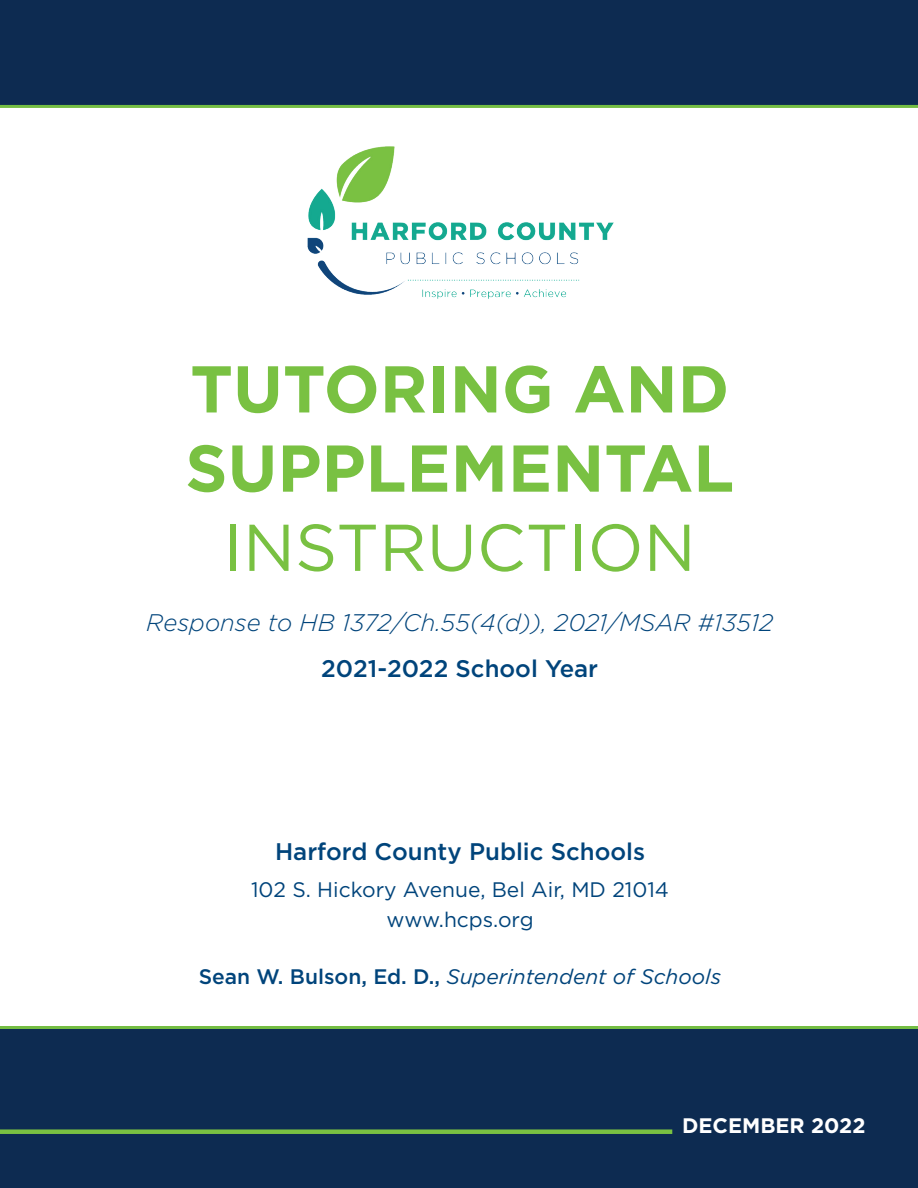
<style>
.page{position:relative;width:918px;height:1188px;background:#fff}
.page>*{position:absolute;margin:0;border:0;box-sizing:border-box;transform-origin:0 0}
.t1{font:700 66px/79.2px "Gotham";color:#79c142}
.t2{font:66px "Gotham";color:#79c142}
.t3{font:500 24px "Gotham";color:#00447b}
.t4{font:italic 300 24px "Gotham";color:#00447b}
.t5{font:21px/30px "Gotham";color:#00447b;text-align:center}
.t6{font:italic 21px "Gotham";color:#00447b}
.t7{font:700 21px "Gotham";color:#fff}
.s1{font-weight:500;font-style:normal}
</style>
<div class="page">
<div style="left:0;top:1029px;width:918px;height:159px;background:#0d2b51"></div>
<hr style="left:0;top:1026px;width:918px;height:3px;background:#74bd43">
<img style="left:307px;top:146px;width:307px;height:153px">
<div style="left:0;top:1129px;width:672px;height:5px;background:#79c142"></div>
<div style="left:0;top:0;width:918px;height:106px;background:#0d2b51"></div>
<hr style="left:0;top:105px;width:918px;height:3px;background:#74bd43">
<h1 class="t1" style="left:185px;top:349px;width:550px">TUTORING AND<br>SUPPLEMENTAL</h1>
<h1 class="t2" style="left:224px;top:505px;width:474px">INSTRUCTION</h1>
<p class="t4" style="left:146px;top:607px;width:628px">Response to HB 1372/Ch.55(4(d)), 2021/MSAR #13512</p>
<p class="t3" style="left:321px;top:653px;width:278px">2021-2022 School Year</p>
<p class="t3" style="left:275px;top:836px;width:372px">Harford County Public Schools</p>
<p class="t5" style="left:251px;top:874px;width:419px">102 S. Hickory Avenue, Bel Air, MD 21014 www.hcps.org</p>
<p class="t6" style="left:199px;top:963px;width:524px"><span class="s1">Sean W. Bulson, Ed. D.,</span> Superintendent of Schools</p>
<p class="t7" style="left:682px;top:1111px;width:185px">DECEMBER 2022</p>
</div>
